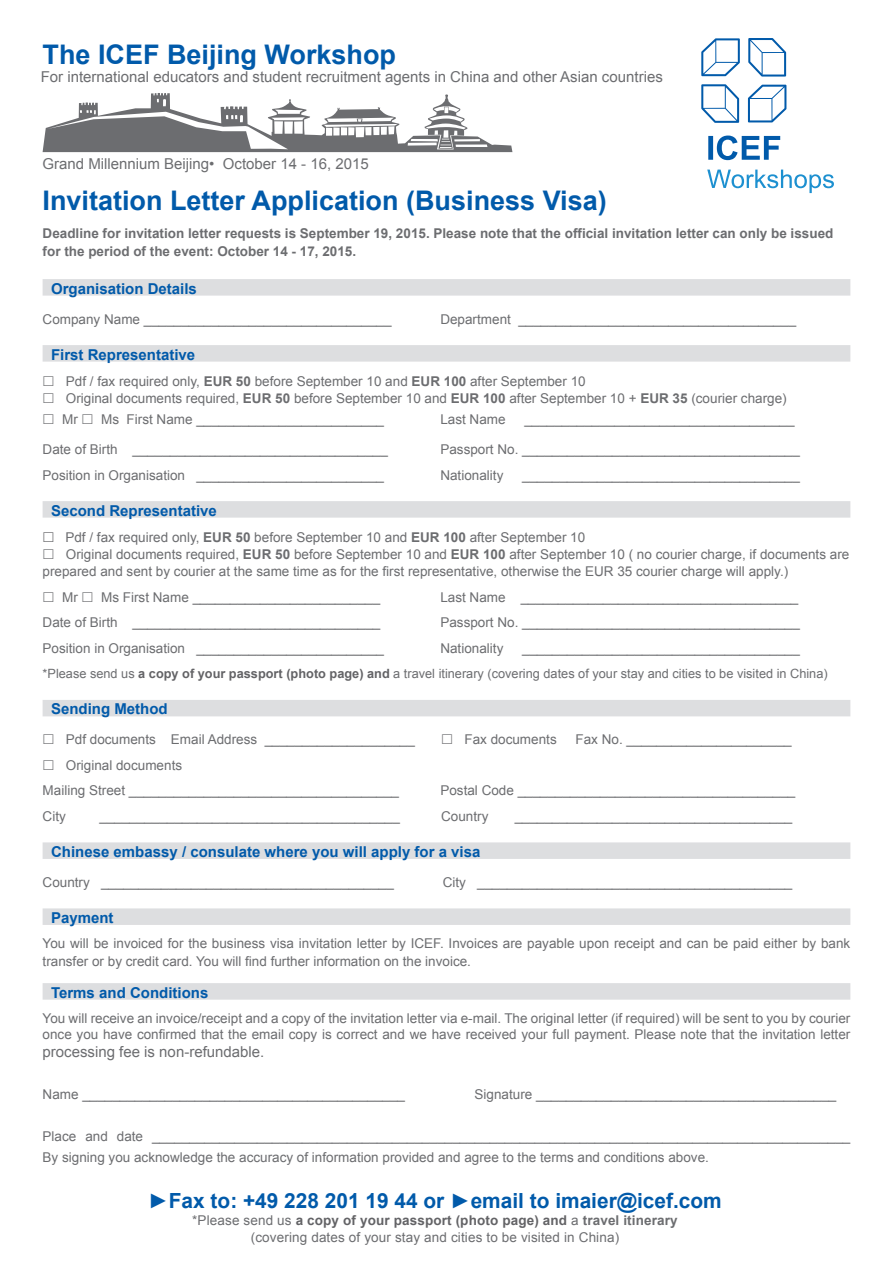
<style>
.page{position:relative;width:893px;height:1263px;background:#fff}
.page>*{position:absolute;margin:0;border:0;box-sizing:border-box;transform-origin:0 0}
.Titel{font:700 27px "Arial";color:#015aaa}
._1__header{font:700 27px "Arial";color:#015aaa}
.Titel-2{font:700 20.85px "Arial";color:#015aaa}
.Balken_Hell_Subline{font:700 15px "Arial";color:#015aaa}
._2__header{font:15px "Arial";color:#6c6d70}
._01_Fließ_Blocksatz{font:15px "Arial";color:#6c6d70}
.Programme{font:13.5px "Arial";color:#6c6d70}
._01_Fließ_Blocksatz-2{font:13.5px/18px "Arial";color:#6c6d70}
.Header_subline{font:13.5px/17.2px "Arial";color:#6c6d70}
.Programme-2{font:700 13.5px/18px "Arial";color:#6c6d70}
.Programme-3{font:700 13.5px "Arial";letter-spacing:.01em;color:#636366}
.Programme-4{font:12.75px "Arial";color:#6c6d70}
.s1{font-weight:700}
.s2{font-weight:700;color:#636366}
.s3{font-weight:400;color:#6c6d70}
.s4{color:#6c6d70}
</style>
<div class="page">
<div style="left:43px;top:279px;width:807px;height:17px;background:#dddee0"></div>
<div style="left:43px;top:345px;width:807px;height:17px;background:#dddee0"></div>
<div style="left:43px;top:501px;width:807px;height:17px;background:#dddee0"></div>
<div style="left:43px;top:700px;width:807px;height:16px;background:#dddee0"></div>
<div style="left:43px;top:842px;width:807px;height:17px;background:#dddee0"></div>
<div style="left:43px;top:908px;width:807px;height:17px;background:#dddee0"></div>
<div style="left:43px;top:983px;width:807px;height:17px;background:#dddee0"></div>
<svg style="left:701px;top:38px;width:39px;height:38px"></svg>
<svg style="left:748px;top:38px;width:38px;height:39px"></svg>
<svg style="left:701px;top:84px;width:38px;height:39px"></svg>
<svg style="left:748px;top:85px;width:38px;height:37px"></svg>
<svg style="left:708px;top:136px;width:72px;height:24px"></svg>
<svg style="left:707px;top:170px;width:127px;height:23px"></svg>
<svg style="left:43px;top:93px;width:469px;height:59px"></svg>
<p class="_1__header" style="left:43px;top:37px;width:355px">The ICEF Beijing Workshop</p>
<p class="_2__header" style="left:41px;top:67px;width:624px">For international educators and student recruitment agents in China and other Asian countries</p>
<p class="_2__header" style="left:43px;top:154px;width:328px">Grand Millennium Beijing• October 14 - 16, 2015</p>
<p class="Titel" style="left:43px;top:182px;width:566px">Invitation Letter Application (Business Visa)</p>
<p class="Programme-2" style="left:43px;top:225px;width:792px">Deadline for invitation letter requests is September 19, 2015. Please note that the official invitation letter can only be issued for the period of the event: October 14 - 17, 2015.</p>
<p class="Balken_Hell_Subline" style="left:51px;top:278px;width:147px">Organisation Details</p>
<p class="Programme" style="left:43px;top:310px;width:350px">Company Name _________________________________</p>
<p class="Programme" style="left:440px;top:310px;width:357px">Department _____________________________________</p>
<p class="Balken_Hell_Subline" style="left:51px;top:344px;width:146px">First Representative</p>
<p class="Header_subline" style="left:66px;top:373px;width:722px">Pdf / fax required only, <span class="s1">EUR 50</span> before September 10 and <span class="s1">EUR 100</span> after September 10<br>Original documents required, <span class="s1">EUR 50</span> before September 10 and <span class="s1">EUR 100</span> after September 10 + <span class="s1">EUR 35</span> (courier charge)</p>
<p class="Header_subline" style="left:62px;top:411px;width:17px">Mr</p>
<p class="Header_subline" style="left:101px;top:411px;width:284px">Ms First Name _________________________</p>
<p class="Header_subline" style="left:440px;top:411px;width:67px">Last Name</p>
<p class="Header_subline" style="left:524px;top:411px;width:272px">____________________________________</p>
<p class="Programme" style="left:43px;top:440px;width:347px">Date of Birth __________________________________</p>
<p class="Programme" style="left:440px;top:440px;width:361px">Passport No. _____________________________________</p>
<p class="Programme" style="left:43px;top:466px;width:343px">Position in Organisation _________________________</p>
<p class="Programme" style="left:440px;top:466px;width:65px">Nationality</p>
<p class="Programme" style="left:522px;top:466px;width:279px">_____________________________________</p>
<p class="Balken_Hell_Subline" style="left:51px;top:500px;width:167px">Second Representative</p>
<p class="Programme" style="left:65px;top:528px;width:521px">Pdf / fax required only, <span class="s1">EUR 50</span> before September 10 and <span class="s1">EUR 100</span> after September 10</p>
<p class="Programme" style="left:66px;top:545px;width:785px">Original documents required, <span class="s1">EUR 50</span> before September 10 and <span class="s1">EUR 100</span> after September 10 ( no courier charge, if documents are</p>
<p class="Programme" style="left:43px;top:563px;width:747px">prepared and sent by courier at the same time as for the first representative, otherwise the EUR 35 courier charge will apply.)</p>
<p class="Programme" style="left:62px;top:588px;width:17px">Mr</p>
<p class="Programme" style="left:101px;top:588px;width:281px">Ms First Name _________________________</p>
<p class="Programme" style="left:440px;top:588px;width:360px">Last Name _____________________________________</p>
<p class="Programme" style="left:43px;top:614px;width:339px">Date of Birth _________________________________</p>
<p class="Programme" style="left:440px;top:614px;width:361px">Passport No. _____________________________________</p>
<p class="Programme" style="left:43px;top:639px;width:343px">Position in Organisation _________________________</p>
<p class="Programme" style="left:440px;top:639px;width:65px">Nationality</p>
<p class="Programme" style="left:522px;top:639px;width:279px">_____________________________________</p>
<p class="Programme-4" style="left:43px;top:665px;width:787px">*Please send us <span class="s2">a copy of your passport (photo page) and</span> a travel itinerary (covering dates of your stay and cities to be visited in China)</p>
<p class="Balken_Hell_Subline" style="left:51px;top:699px;width:118px">Sending Method</p>
<p class="Programme" style="left:66px;top:731px;width:350px">Pdf documents Email Address ____________________</p>
<p class="Programme" style="left:464px;top:731px;width:94px">Fax documents</p>
<p class="Programme" style="left:575px;top:731px;width:218px">Fax No. ______________________</p>
<p class="Programme" style="left:66px;top:756px;width:118px">Original documents</p>
<p class="Programme" style="left:43px;top:782px;width:358px">Mailing Street ____________________________________</p>
<p class="Programme" style="left:440px;top:782px;width:357px">Postal Code _____________________________________</p>
<p class="Programme" style="left:43px;top:807px;width:25px">City</p>
<p class="Programme" style="left:100px;top:807px;width:302px">________________________________________</p>
<p class="Programme" style="left:441px;top:807px;width:49px">Country</p>
<p class="Programme" style="left:515px;top:807px;width:279px">_____________________________________</p>
<p class="Balken_Hell_Subline" style="left:51px;top:842px;width:431px">Chinese embassy / consulate where you will apply for a visa</p>
<p class="Programme" style="left:43px;top:873px;width:353px">Country _______________________________________</p>
<p class="Programme" style="left:443px;top:873px;width:351px">City __________________________________________</p>
<p class="Balken_Hell_Subline" style="left:51px;top:908px;width:64px">Payment</p>
<p class="_01_Fließ_Blocksatz-2" style="left:43px;top:934px;width:809px">You will be invoiced for the business visa invitation letter by ICEF. Invoices are payable upon receipt and can be paid either by bank transfer or by credit card. You will find further information on the invoice.</p>
<p class="Balken_Hell_Subline" style="left:51px;top:982px;width:159px">Terms and Conditions</p>
<p class="_01_Fließ_Blocksatz-2" style="left:43px;top:1010px;width:809px;line-height:16.2px">You will receive an invoice/receipt and a copy of the invitation letter via e-mail. The original letter (if required) will be sent to you by courier once you have confirmed that the email copy is correct and we have received your full payment. Please note that the invitation letter</p>
<p class="_01_Fließ_Blocksatz" style="left:43px;top:1042px;width:223px">processing fee is non-refundable.</p>
<p class="_01_Fließ_Blocksatz-2" style="left:43px;top:1085px;width:364px">Name ___________________________________________</p>
<p class="_01_Fließ_Blocksatz-2" style="left:475px;top:1085px;width:363px">Signature ________________________________________</p>
<p class="_01_Fließ_Blocksatz-2" style="left:43px;top:1126px;width:809px;line-height:21px">Place and date _____________________________________________________________________________________________<br>By signing you acknowledge the accuracy of information provided and agree to the terms and conditions above.</p>
<p class="Titel-2" style="left:148px;top:1186px;width:575px">►Fax to: +49 228 201 19 44 or ►email to imaier@icef.com</p>
<p class="Programme-3" style="left:192px;top:1211px;width:487px"><span class="s3">*Please send us</span> a copy of your passport (photo page) and <span class="s3">a</span> <span class="s4">travel itinerary</span></p>
<p class="Programme" style="left:251px;top:1228px;width:370px">(covering dates of your stay and cities to be visited in China)</p>
</div>
